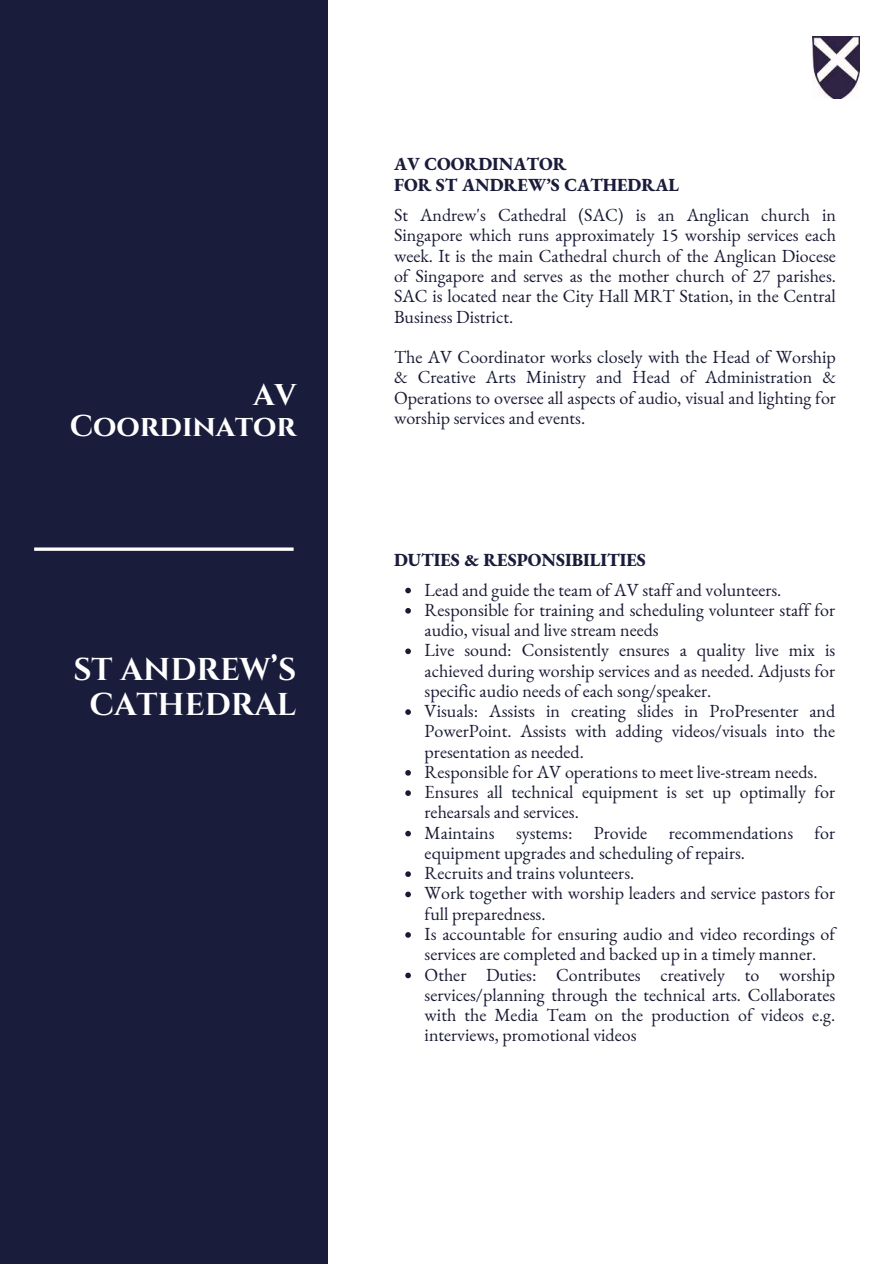
<style>
.page{position:relative;width:894px;height:1264px;background:#fff}
.page>*{position:absolute;margin:0;border:0;box-sizing:border-box;transform-origin:0 0}
.t1{font:700 31.5px/34.8px "Cinzel";color:#fff;text-align:center}
.t2{font:700 30px/30.3px "Cinzel";color:#fff;text-align:right}
.t3{font:18px/20.2px "EB Garamond";color:#181a33;text-align:justify}
.t4{font:800 18px/21.3px "EB Garamond";color:#1a1c3a}
</style>
<div class="page">
<div style="left:0;top:0;width:328px;height:1263px;background:#191c3a"></div>
<svg style="left:34px;top:547px;width:259px;height:4px"></svg>
<img style="left:812px;top:37px;width:47px;height:62px">
<svg style="left:405px;top:587px;width:6px;height:6px"></svg>
<svg style="left:405px;top:608px;width:6px;height:5px"></svg>
<svg style="left:405px;top:648px;width:6px;height:6px"></svg>
<svg style="left:405px;top:709px;width:6px;height:6px"></svg>
<svg style="left:405px;top:770px;width:6px;height:5px"></svg>
<svg style="left:405px;top:790px;width:6px;height:6px"></svg>
<svg style="left:405px;top:830px;width:6px;height:6px"></svg>
<svg style="left:405px;top:871px;width:6px;height:6px"></svg>
<svg style="left:405px;top:891px;width:6px;height:6px"></svg>
<svg style="left:405px;top:932px;width:6px;height:5px"></svg>
<svg style="left:405px;top:972px;width:6px;height:6px"></svg>
<h2 class="t2" style="left:70px;top:380px;width:228px">AV<br>Coordinator</h2>
<h1 class="t1" style="left:73px;top:652px;width:224px">ST ANDREW’S<br>CATHEDRAL</h1>
<p class="t4" style="left:394px;top:153px;width:286px">AV COORDINATOR<br>FOR ST ANDREW’S CATHEDRAL</p>
<p class="t3" style="left:394px;top:205px;width:443px">St Andrew's Cathedral (SAC) is an Anglican church in Singapore which runs approximately 15 worship services each week. It is the main Cathedral church of the Anglican Diocese of Singapore and serves as the mother church of 27 parishes.<br>SAC is located near the City Hall MRT Station, in the Central Business District.</p>
<p class="t3" style="left:394px;top:347px;width:443px">The AV Coordinator works closely with the Head of Worship &amp; Creative Arts Ministry and Head of Administration &amp; Operations to oversee all aspects of audio, visual and lighting for worship services and events.</p>
<p class="t4" style="left:394px;top:549px;width:253px">DUTIES &amp; RESPONSIBILITIES</p>
<p class="t3" style="left:424px;top:579px;width:412px;text-align:left">Lead and guide the team of AV staff and volunteers.<br>Responsible for training and scheduling volunteer staff for audio, visual and live stream needs<br>Live sound: Consistently ensures a quality live mix is achieved during worship services and as needed. Adjusts for specific audio needs of each song/speaker.<br>Visuals: Assists in creating slides in ProPresenter and PowerPoint. Assists with adding videos/visuals into the presentation as needed.<br>Responsible for AV operations to meet live-stream needs.<br>Ensures all technical equipment is set up optimally for rehearsals and services.<br>Maintains systems: Provide recommendations for equipment upgrades and scheduling of repairs.<br>Recruits and trains volunteers.<br>Work together with worship leaders and service pastors for full preparedness.<br>Is accountable for ensuring audio and video recordings of services are completed and backed up in a timely manner.<br>Other Duties: Contributes creatively to worship services/planning through the technical arts. Collaborates with the Media Team on the production of videos e.g. interviews, promotional videos</p>
</div>
